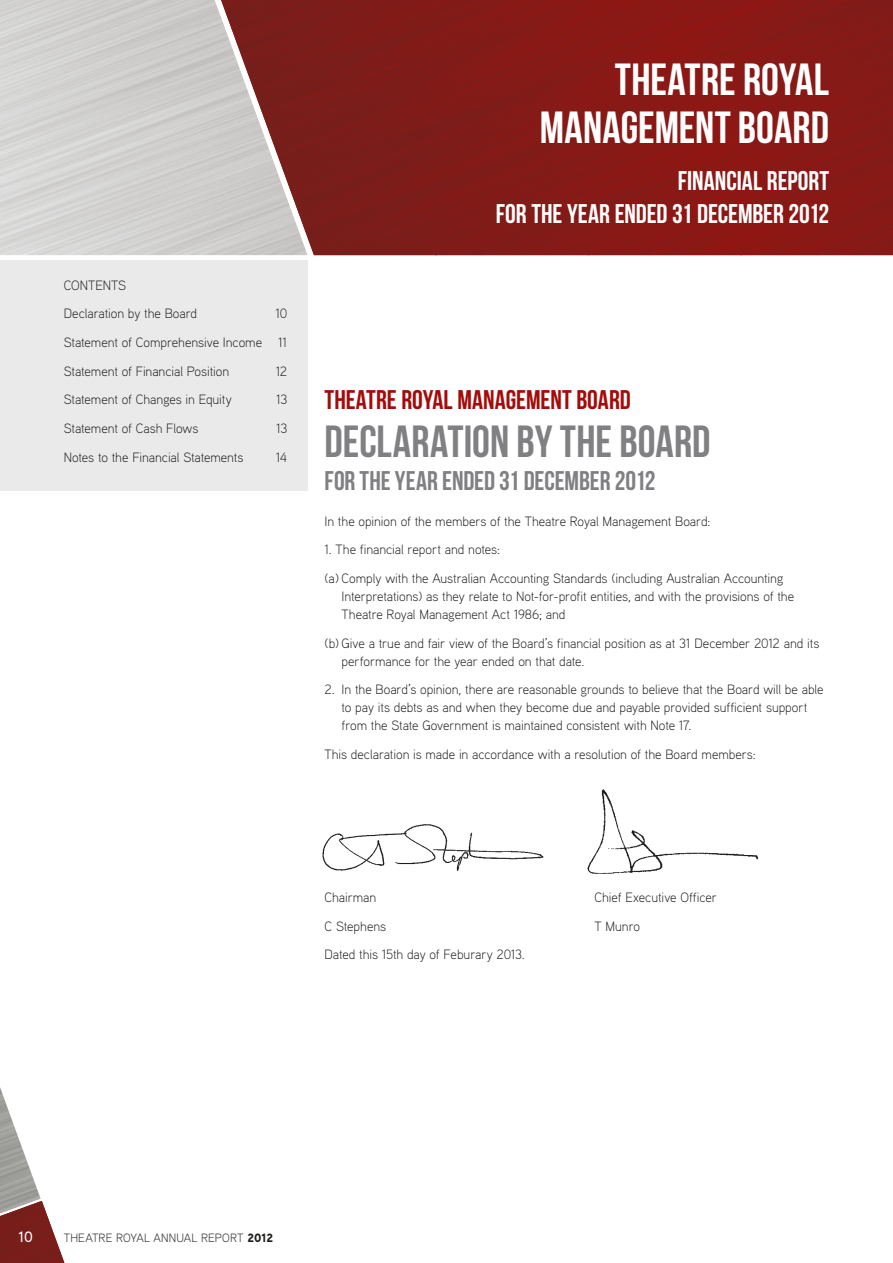
<style>
.page{position:relative;width:893px;height:1263px;background:#fff}
.page>*{position:absolute;margin:0;border:0;box-sizing:border-box;transform-origin:0 0}
.t1{font:45px/48px "Bebas Neue";color:#fff;text-align:right}
.t2{font:45px "Bebas Neue";color:#807f82}
.t3{font:27px/33px "Bebas Neue";letter-spacing:-.005em;color:#fff;text-align:right}
.t4{font:27px "Bebas Neue";letter-spacing:-.005em;color:#807f82}
.t5{font:27px "Bebas Neue";color:#a40c0a}
.t6{font:500 15px "Aaux Pro";color:#fff}
.t7{font:300 13.5px/28.7px "Aaux Pro";letter-spacing:-.005em;color:#1e1e1d}
.t8{font:300 12px "Aaux Pro";letter-spacing:.015em;color:#1e1e1d}
.s1{font-weight:900}
</style>
<div class="page">
<img style="left:322px;top:824px;width:222px;height:47px">
<img style="left:0;top:1201px;width:64px;height:62px">
<img style="left:0;top:1087px;width:41px;height:126px">
<div style="left:308px;top:0;width:81px;height:255px;background:#7b1d1a"></div>
<div style="left:389px;top:0;width:168px;height:255px;background:#811b18"></div>
<div style="left:557px;top:0;width:168px;height:255px;background:#8a1915"></div>
<div style="left:725px;top:0;width:168px;height:255px;background:#891915"></div>
<div style="left:837px;top:0;width:56px;height:154px;background:#841a17"></div>
<img style="left:435px;top:240px;width:47px;height:15px">
<img style="left:587px;top:235px;width:63px;height:20px">
<div style="left:740px;top:230px;width:78px;height:25px;background:#8c1814"></div>
<img style="left:0;top:0;width:308px;height:255px">
<div style="left:0;top:260px;width:308px;height:230px;background:#ebeaeb"></div>
<img style="left:587px;top:789px;width:171px;height:85px">
<p class="t7" style="left:64px;top:270px;width:135px">CONTENTS<br>Declaration by the Board</p>
<p class="t7" style="left:64px;top:299px;width:225px;text-align:justify;text-indent:212px">10<br>Statement of Comprehensive Income 11<br>Statement of Financial Position</p>
<p class="t7" style="left:276px;top:356px;width:13px">12</p>
<p class="t7" style="left:64px;top:385px;width:170px">Statement of Changes in Equity</p>
<p class="t7" style="left:276px;top:385px;width:13px">13</p>
<p class="t7" style="left:64px;top:413px;width:136px">Statement of Cash Flows</p>
<p class="t7" style="left:276px;top:413px;width:13px">13</p>
<p class="t7" style="left:64px;top:442px;width:181px">Notes to the Financial Statements</p>
<p class="t7" style="left:276px;top:442px;width:13px">14</p>
<h1 class="t1" style="left:540px;top:55px;width:291px">THEATRE ROYAL<br>MANAGEMENT BOARD</h1>
<h2 class="t3" style="left:496px;top:164px;width:335px">FINANCIAL REPORT<br>FOR THE YEAR ENDED 31 DECEMBER 2012</h2>
<h2 class="t5" style="left:325px;top:385px;width:308px">THEATRE ROYAL MANAGEMENT BOARD</h2>
<h1 class="t2" style="left:325px;top:417px;width:388px">DECLARATION BY THE BOARD</h1>
<h2 class="t4" style="left:325px;top:466px;width:332px">FOR THE YEAR ENDED 31 DECEMBER 2012</h2>
<p class="t7" style="left:325px;top:506px;width:387px">In the opinion of the members of the Theatre Royal Management Board:</p>
<p class="t7" style="left:325px;top:535px;width:460px">1. The financial report and notes:<br>(a) Comply with the Australian Accounting Standards (including Australian Accounting</p>
<p class="t7" style="left:342px;top:587px;width:454px;line-height:18px">Interpretations) as they relate to Not-for-profit entities, and with the provisions of the<br>Theatre Royal Management Act 1986; and</p>
<p class="t7" style="left:342px;top:633px;width:479px;line-height:18px;text-indent:-17px">(b) Give a true and fair view of the Board’s financial position as at 31 December 2012 and its performance for the year ended on that date.</p>
<p class="t7" style="left:342px;top:680px;width:484px;line-height:18px;text-indent:-17px">2. In the Board’s opinion, there are reasonable grounds to believe that the Board will be able to pay its debts as and when they become due and payable provided sufficient support from the State Government is maintained consistent with Note 17.</p>
<p class="t7" style="left:325px;top:739px;width:433px">This declaration is made in accordance with a resolution of the Board members:</p>
<p class="t7" style="left:325px;top:882px;width:53px">Chairman</p>
<p class="t7" style="left:595px;top:882px;width:124px">Chief Executive Officer</p>
<p class="t7" style="left:325px;top:911px;width:63px">C Stephens</p>
<p class="t7" style="left:595px;top:911px;width:47px">T Munro</p>
<p class="t7" style="left:325px;top:940px;width:202px">Dated this 15th day of Feburary 2013.</p>
<p class="t6" style="left:18px;top:1228px;width:16px">10</p>
<p class="t8" style="left:64px;top:1231px;width:211px">THEATRE ROYAL ANNUAL REPORT <span class="s1">2012</span></p>
</div>
